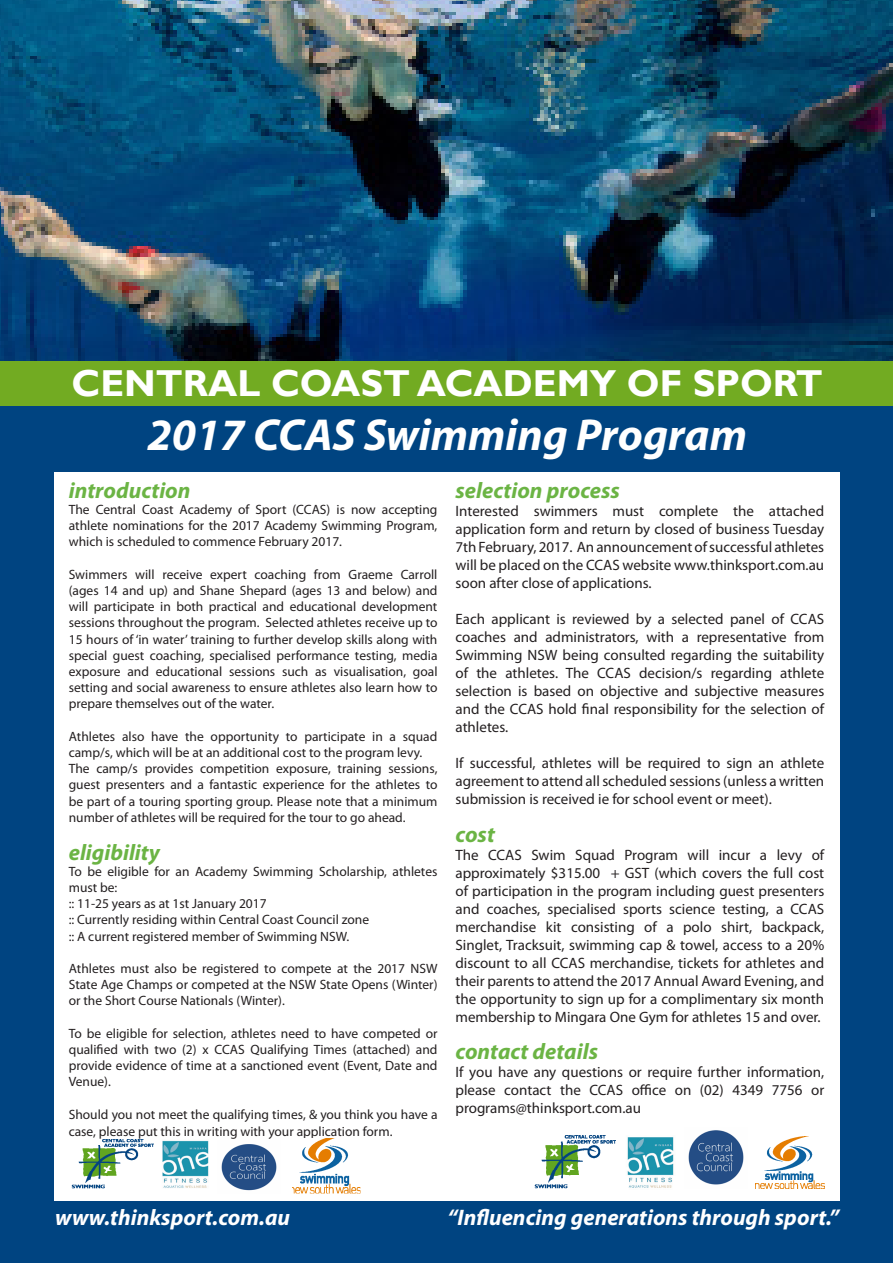
<style>
.page{position:relative;width:893px;height:1263px;background:#fff}
.page>*{position:absolute;margin:0;border:0;box-sizing:border-box;transform-origin:0 0}
.t1{font:italic 700 45px "Myriad Pro";color:#fff}
.t2{font:700 37.5px "Gill Sans";color:#fff}
.t3{font:italic 700 22.5px "Myriad Pro";color:#fff}
.t4{font:italic 700 22.5px "Myriad Pro";color:#6bb444}
.t5{font:15px/18px "Myriad Pro";color:#231f20;text-align:justify}
.t6{font:13.5px/16.2px "Myriad Pro";color:#231f20;text-align:justify}
</style>
<div class="page">
<img style="left:0;top:0;width:892px;height:361px">
<div style="left:0;top:373px;width:893px;height:890px;background:#004481"></div>
<div style="left:54px;top:472px;width:786px;height:728px;background:#fff"></div>
<div style="left:0;top:361px;width:893px;height:45px;background:#72ab22"></div>
<img style="left:162px;top:1140px;width:47px;height:48px">
<img style="left:292px;top:1138px;width:68px;height:55px">
<img style="left:71px;top:1139px;width:82px;height:50px">
<img style="left:627px;top:1137px;width:47px;height:51px">
<img style="left:755px;top:1136px;width:70px;height:53px">
<img style="left:534px;top:1135px;width:82px;height:54px">
<img style="left:688px;top:1130px;width:56px;height:55px">
<img style="left:221px;top:1144px;width:56px;height:47px">
<p class="t2" style="left:72px;top:361px;width:753px">CENTRAL COAST ACADEMY OF SPORT</p>
<p class="t1" style="left:147px;top:406px;width:601px">2017 CCAS Swimming Program</p>
<p class="t4" style="left:69px;top:475px;width:123px">introduction</p>
<p class="t6" style="left:69px;top:501px;width:370px">The Central Coast Academy of Sport (CCAS) is now accepting athlete nominations for the 2017 Academy Swimming Program, which is scheduled to commence February 2017.</p>
<p class="t6" style="left:69px;top:566px;width:370px">Swimmers will receive expert coaching from Graeme Carroll (ages 14 and up) and Shane Shepard (ages 13 and below) and will participate in both practical and educational development sessions throughout the program. Selected athletes receive up to 15 hours of ‘in water’ training to further develop skills along with special guest coaching, specialised performance testing, media exposure and educational sessions such as visualisation, goal setting and social awareness to ensure athletes also learn how to prepare themselves out of the water.</p>
<p class="t6" style="left:69px;top:728px;width:370px">Athletes also have the opportunity to participate in a squad camp/s, which will be at an additional cost to the program levy.</p>
<p class="t6" style="left:69px;top:760px;width:370px">The camp/s provides competition exposure, training sessions, guest presenters and a fantastic experience for the athletes to be part of a touring sporting group. Please note that a minimum number of athletes will be required for the tour to go ahead.</p>
<p class="t4" style="left:69px;top:837px;width:93px">eligibility</p>
<p class="t6" style="left:69px;top:863px;width:370px">To be eligible for an Academy Swimming Scholarship, athletes must be:</p>
<p class="t6" style="left:69px;top:895px;width:199px">:: 11-25 years as at 1st January 2017</p>
<p class="t6" style="left:69px;top:911px;width:302px">:: Currently residing within Central Coast Council zone</p>
<p class="t6" style="left:69px;top:928px;width:282px">:: A current registered member of Swimming NSW.</p>
<p class="t6" style="left:69px;top:960px;width:370px">Athletes must also be registered to compete at the 2017 NSW State Age Champs or competed at the NSW State Opens (Winter) or the Short Course Nationals (Winter).</p>
<p class="t6" style="left:69px;top:1025px;width:370px">To be eligible for selection, athletes need to have competed or qualified with two (2) x CCAS Qualifying Times (attached) and provide evidence of time at a sanctioned event (Event, Date and Venue).</p>
<p class="t6" style="left:69px;top:1105px;width:370px;line-height:17.1px">Should you not meet the qualifying times, &amp; you think you have a case, please put this in writing with your application form.</p>
<p class="t4" style="left:455px;top:475px;width:166px">selection process</p>
<p class="t5" style="left:455px;top:501px;width:370px">Interested swimmers must complete the attached application form and return by closed of business Tuesday 7th February, 2017. An announcement of successful athletes will be placed on the CCAS website www.thinksport.com.au soon after close of applications.</p>
<p class="t5" style="left:455px;top:609px;width:370px">Each applicant is reviewed by a selected panel of CCAS coaches and administrators, with a representative from Swimming NSW being consulted regarding the suitability of the athletes. The CCAS decision/s regarding athlete selection is based on objective and subjective measures and the CCAS hold final responsibility for the selection of athletes.</p>
<p class="t5" style="left:455px;top:753px;width:370px">If successful, athletes will be required to sign an athlete agreement to attend all scheduled sessions (unless a written submission is received ie for school event or meet).</p>
<p class="t4" style="left:455px;top:819px;width:41px">cost</p>
<p class="t5" style="left:455px;top:845px;width:370px">The CCAS Swim Squad Program will incur a levy of approximately $315.00 + GST (which covers the full cost of participation in the program including guest presenters and coaches, specialised sports science testing, a CCAS merchandise kit consisting of a polo shirt, backpack, Singlet, Tracksuit, swimming cap &amp; towel, access to a 20% discount to all CCAS merchandise, tickets for athletes and their parents to attend the 2017 Annual Award Evening, and the opportunity to sign up for a complimentary six month membership to Mingara One Gym for athletes 15 and over.</p>
<p class="t4" style="left:455px;top:1037px;width:144px">contact details</p>
<p class="t5" style="left:455px;top:1063px;width:370px">If you have any questions or require further information, please contact the CCAS office on (02) 4349 7756 or programs@thinksport.com.au</p>
<p class="t3" style="left:55px;top:1203px;width:237px">www.thinksport.com.au</p>
<p class="t3" style="left:447px;top:1203px;width:393px">“Influencing generations through sport.”</p>
</div>
